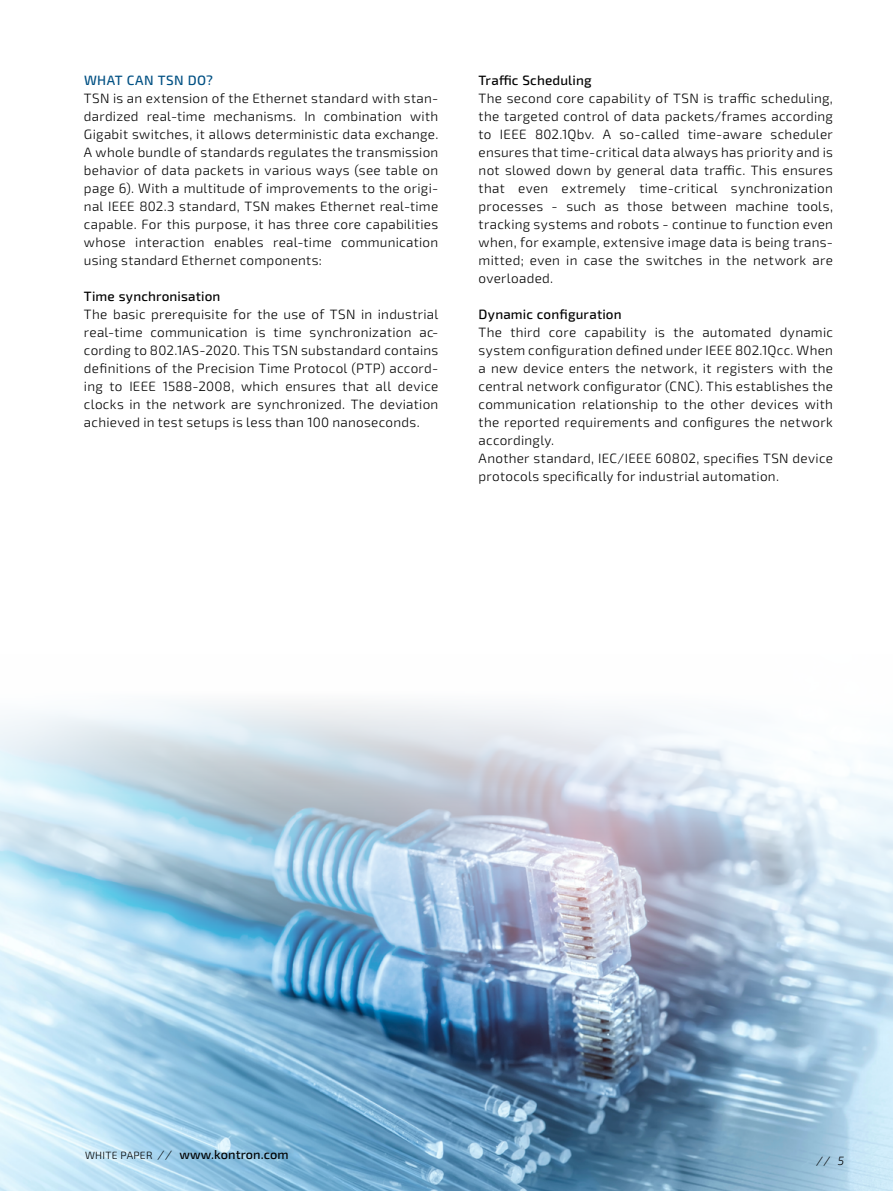
<style>
.page{position:relative;width:893px;height:1191px;background:#fff}
.page>*{position:absolute;margin:0;border:0;box-sizing:border-box;transform-origin:0 0}
.t1{font:300 13.5px/18px "Sn T";letter-spacing:.02em;color:#000;text-align:justify}
.t2{font:500 13.5px "Sn T";letter-spacing:.01em;color:#000}
.t3{font:500 13.5px "Sn T";letter-spacing:.03em;color:#005083}
.t4{font:500 12.75px "Sn T";letter-spacing:.01em;color:#000}
.t5{font:italic 300 12px "Sn T";color:#000}
.s1{font-weight:300;font-size:10.5px}
.s2{font-weight:300;font-style:italic;font-size:12px}
</style>
<div class="page">
<img style="left:0;top:703px;width:893px;height:488px">
<p class="t3" style="left:84px;top:72px;width:130px">WHAT CAN TSN DO?</p>
<p class="t1" style="left:84px;top:89px;width:356px">TSN is an extension of the Ethernet standard with stan&shy;dardized real-time mechanisms. In combination with Gigabit switches, it allows deterministic data exchange.<br>A whole bundle of standards regulates the transmission behavior of data packets in various ways (see table on page 6). With a multitude of improvements to the origi&shy;nal IEEE 802.3 standard, TSN makes Ethernet real-time capable. For this purpose, it has three core capabilities whose interaction enables real-time communication using standard Ethernet components:</p>
<p class="t2" style="left:84px;top:288px;width:138px">Time synchronisation</p>
<p class="t1" style="left:84px;top:305px;width:356px">The basic prerequisite for the use of TSN in industrial real-time communication is time synchronization ac&shy;cording to 802.1AS-2020. This TSN substandard contains definitions of the Precision Time Protocol (PTP) accord&shy;ing to IEEE 1588-2008, which ensures that all device clocks in the network are synchronized. The deviation achieved in test setups is less than 100 nanoseconds.</p>
<p class="t2" style="left:479px;top:72px;width:114px">Traffic Scheduling</p>
<p class="t1" style="left:479px;top:89px;width:356px">The second core capability of TSN is traffic scheduling, the targeted control of data packets/frames according to IEEE 802.1Qbv. A so-called time-aware scheduler ensures that time-critical data always has priority and is not slowed down by general data traffic. This ensures that even extremely time-critical synchronization processes - such as those between machine tools, tracking systems and robots - continue to function even when, for example, extensive image data is being trans&shy;mitted; even in case the switches in the network are overloaded.</p>
<p class="t2" style="left:479px;top:306px;width:145px">Dynamic configuration</p>
<p class="t1" style="left:479px;top:323px;width:356px;text-align:left">The third core capability is the automated dynamic system configuration defined under IEEE 802.1Qcc. When a new device enters the network, it registers with the central network configurator (CNC). This establishes the communication relationship to the other devices with the reported requirements and configures the network accordingly.<br>Another standard, IEC/IEEE 60802, specifies TSN device protocols specifically for industrial automation.</p>
<p class="t4" style="left:85px;top:1147px;width:205px"><span class="s1">WHITE PAPER</span> <span class="s2">//</span> www.kontron.com</p>
<p class="t5" style="left:816px;top:1153px;width:29px">// 5</p>
</div>
